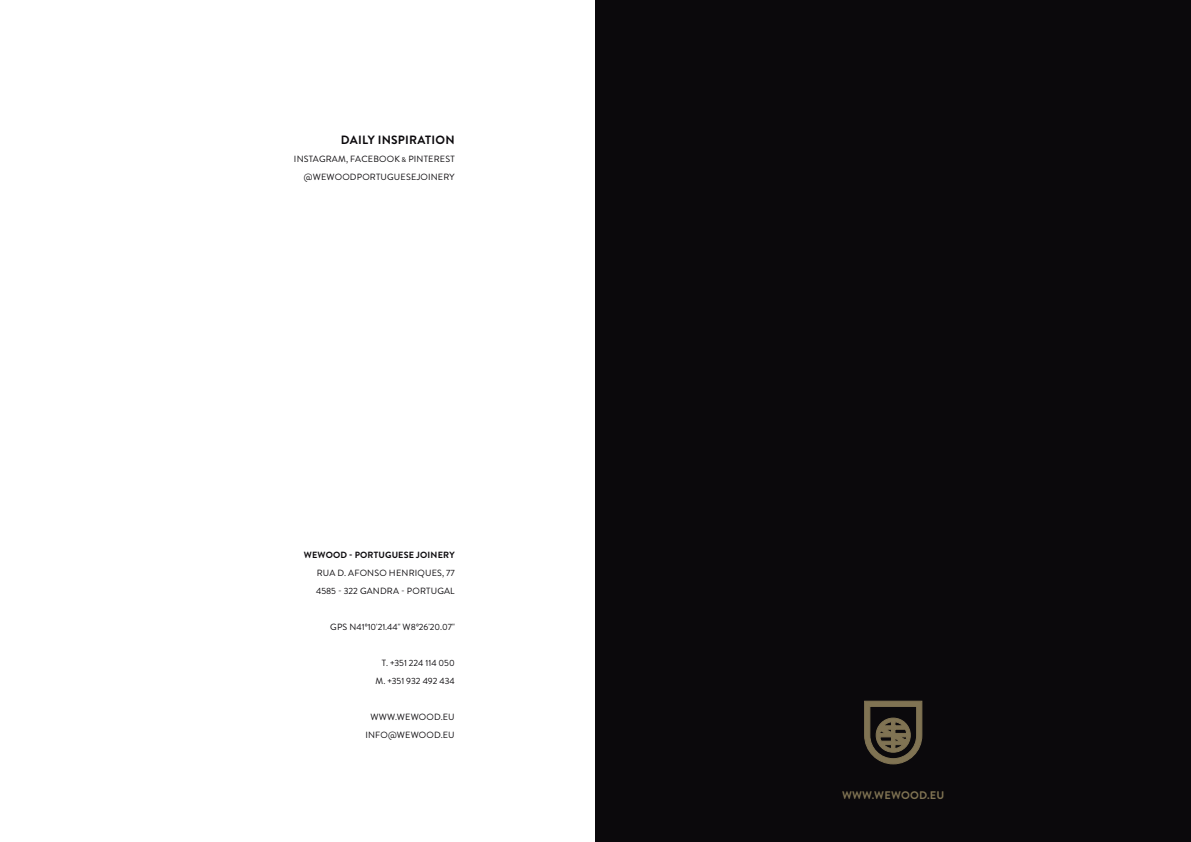
<style>
.page{position:relative;width:1191px;height:842px;background:#fff}
.page>*{position:absolute;margin:0;border:0;box-sizing:border-box;transform-origin:0 0}
.t1{font:700 12px "Brandon Grotesque";letter-spacing:.02em;color:#0b090c}
.t2{font:700 11px "Brandon Grotesque";letter-spacing:.02em;color:#807353}
.t3{font:9px "Brandon Grotesque";letter-spacing:.02em;color:#0b090c}
.t4{font:9px "Brandon Grotesque";color:#0b090c}
.t5{font:700 9px "Brandon Grotesque";letter-spacing:.02em;color:#0b090c}
.s1{font-size:7px}
</style>
<div class="page">
<div style="left:595px;top:0;width:596px;height:842px;background:#0b090c"></div>
<svg style="left:864px;top:700px;width:59px;height:65px"></svg>
<p class="t1" style="left:341px;top:132px;width:115px">DAILY INSPIRATION</p>
<p class="t3" style="left:294px;top:153px;width:162px">INSTAGRAM, FACEBOOK <span class="s1">&amp;</span> PINTEREST</p>
<p class="t3" style="left:304px;top:171px;width:152px">@WEWOODPORTUGUESEJOINERY</p>
<p class="t5" style="left:304px;top:549px;width:152px">WEWOOD - PORTUGUESE JOINERY</p>
<p class="t3" style="left:317px;top:567px;width:140px">RUA D. AFONSO HENRIQUES, 77</p>
<p class="t3" style="left:316px;top:585px;width:140px">4585 - 322 GANDRA - PORTUGAL</p>
<p class="t4" style="left:330px;top:621px;width:126px">GPS N41º10'21.44" W8º26'20.07"</p>
<p class="t4" style="left:382px;top:657px;width:74px">T. +351 224 114 050</p>
<p class="t4" style="left:375px;top:675px;width:81px">M. +351 932 492 434</p>
<p class="t3" style="left:371px;top:711px;width:86px">WWW.WEWOOD.EU</p>
<p class="t3" style="left:365px;top:729px;width:91px">INFO@WEWOOD.EU</p>
<p class="t2" style="left:842px;top:788px;width:104px">WWW.WEWOOD.EU</p>
</div>
